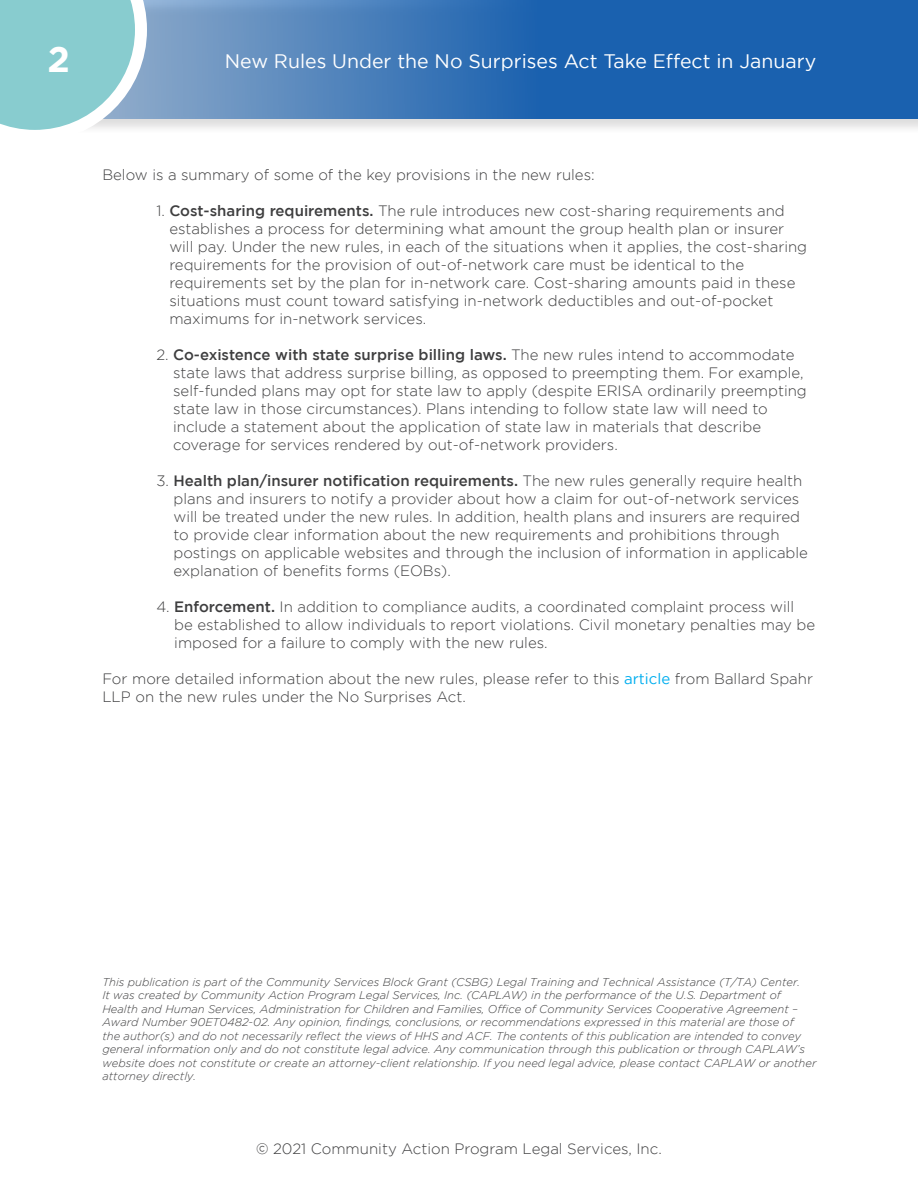
<style>
.page{position:relative;width:918px;height:1188px;background:#fff}
.page>*{position:absolute;margin:0;border:0;box-sizing:border-box;transform-origin:0 0}
.t1{font:700 36px "Gotham";color:#fff}
.t2{font:19.5px "Gotham";color:#fff}
.t3{font:300 15px/18px "Gotham";color:#3e3e3f}
.t4{font:italic 300 11.25px/13.5px "Gotham";color:#3e3e3f}
.s1{font-weight:500}
.s2{font-weight:400;color:#00aeef}
</style>
<div class="page">
<div style="left:0;top:0;width:918px;height:135px;background:#231f20;opacity:.15"></div>
<svg style="left:147px;top:0;width:771px;height:119px;background:#3572b5"></svg>
<svg style="left:0;top:0;width:147px;height:135px;background:#9bd1d6"></svg>
<p class="t1" style="left:47px;top:39px;width:24px">2</p>
<p class="t2" style="left:225px;top:50px;width:593px">New Rules Under the No Surprises Act Take Effect in January</p>
<p class="t3" style="left:102px;top:166px;width:494px">Below is a summary of some of the key provisions in the new rules:</p>
<p class="t3" style="left:169px;top:202px;width:639px;text-indent:-13px">1. <span class="s1">Cost-sharing requirements.</span> The rule introduces new cost-sharing requirements and establishes a process for determining what amount the group health plan or insurer will pay. Under the new rules, in each of the situations when it applies, the cost-sharing requirements for the provision of out-of-network care must be identical to the requirements set by the plan for in-network care. Cost-sharing amounts paid in these situations must count toward satisfying in-network deductibles and out-of-pocket maximums for in-network services.</p>
<p class="t3" style="left:173px;top:346px;width:635px;text-indent:-17px">2. <span class="s1">Co-existence with state surprise billing laws.</span> The new rules intend to accommodate state laws that address surprise billing, as opposed to preempting them. For example, self-funded plans may opt for state law to apply (despite ERISA ordinarily preempting state law in those circumstances). Plans intending to follow state law will need to include a statement about the application of state law in materials that describe coverage for services rendered by out-of-network providers.</p>
<p class="t3" style="left:173px;top:472px;width:636px;text-indent:-17px">3. <span class="s1">Health plan/insurer notification requirements.</span> The new rules generally require health plans and insurers to notify a provider about how a claim for out-of-network services will be treated under the new rules. In addition, health plans and insurers are required to provide clear information about the new requirements and prohibitions through postings on applicable websites and through the inclusion of information in applicable explanation of benefits forms (EOBs).</p>
<p class="t3" style="left:174px;top:598px;width:643px;text-indent:-18px">4. <span class="s1">Enforcement.</span> In addition to compliance audits, a coordinated complaint process will be established to allow individuals to report violations. Civil monetary penalties may be imposed for a failure to comply with the new rules.</p>
<p class="t3" style="left:102px;top:670px;width:712px">For more detailed information about the new rules, please refer to this <span class="s2">article</span> from Ballard Spahr<br>LLP on the new rules under the No Surprises Act.</p>
<p class="t4" style="left:102px;top:975px;width:716px">This publication is part of the Community Services Block Grant (CSBG) Legal Training and Technical Assistance (T/TA) Center.<br>It was created by Community Action Program Legal Services, Inc. (CAPLAW) in the performance of the U.S. Department of Health and Human Services, Administration for Children and Families, Office of Community Services Cooperative Agreement – Award Number 90ET0482-02. Any opinion, findings, conclusions, or recommendations expressed in this material are those of<br>the author(s) and do not necessarily reflect the views of HHS and ACF. The contents of this publication are intended to convey general information only and do not constitute legal advice. Any communication through this publication or through CAPLAW’s website does not constitute or create an attorney-client relationship. If you need legal advice, please contact CAPLAW or another attorney directly.</p>
<p class="t3" style="left:256px;top:1140px;width:407px">© 2021 Community Action Program Legal Services, Inc.</p>
</div>
